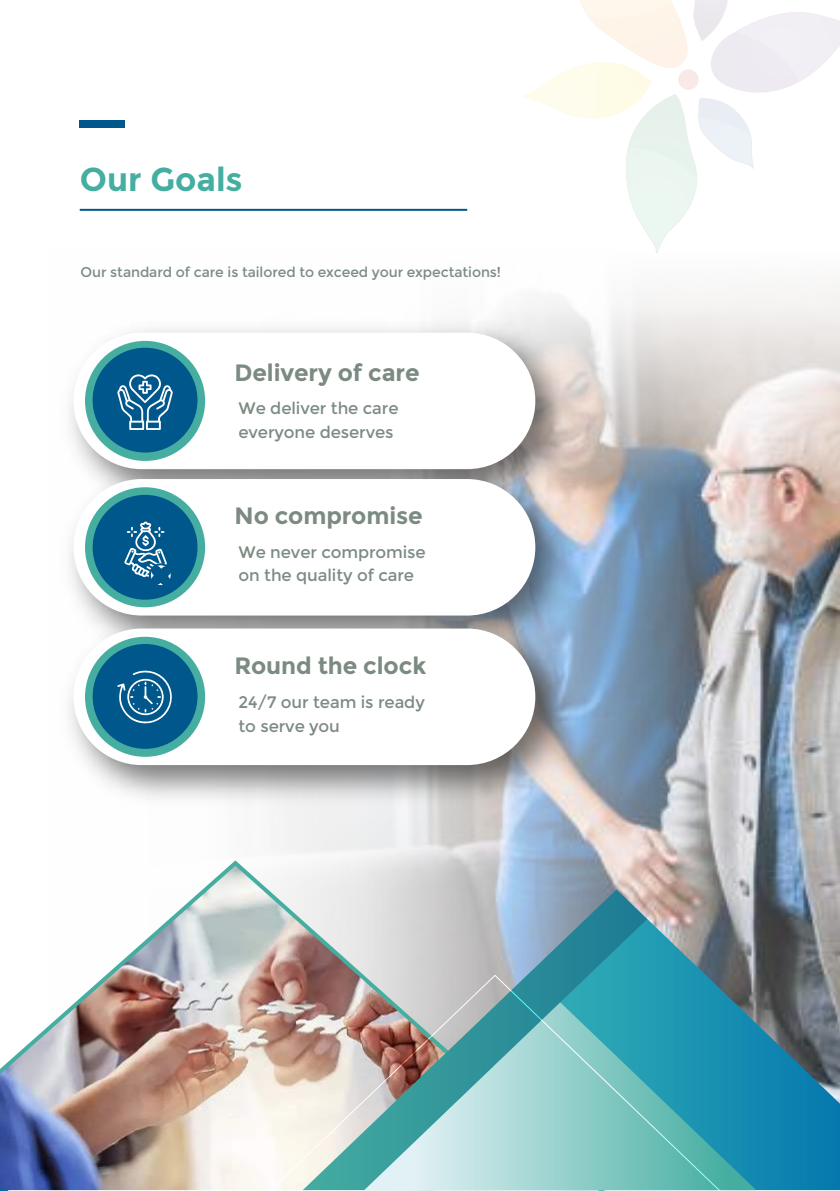
<style>
.page{position:relative;width:840px;height:1191px;background:#fff}
.page>*{position:absolute;margin:0;border:0;box-sizing:border-box;transform-origin:0 0}
.t1{font:700 33px "Montserrat";color:#46aea1}
.t2{font:700 23.6px "Montserrat";letter-spacing:-.005em;color:#7c8b82}
.t3{font:16.6px/23.6px "Montserrat";letter-spacing:-.005em;color:#7c8b82}
.t4{font:14px "Montserrat";letter-spacing:-.005em;color:#7c8b82}
</style>
<div class="page">
<img style="left:270px;top:488px;width:570px;height:401px">
<svg style="left:79px;top:208px;width:761px;height:280px"></svg>
<div style="left:80px;top:120px;width:45px;height:8px;background:#00578b"></div>
<hr style="left:80px;top:209px;width:387px;height:2px;background:#00578b">
<img style="left:0;top:858px;width:614px;height:332px">
<img style="left:303px;top:889px;width:537px;height:86px">
<svg style="left:353px;top:919px;width:487px;height:271px;background:#608d9e"></svg>
<svg style="left:741px;top:1002px;width:15px;height:188px;background:#1c89ab"></svg>
<svg style="left:248px;top:975px;width:493px;height:215px;background:#88b7b8"></svg>
<img style="left:70px;top:310px;width:516px;height:146px">
<div style="left:73px;top:333px;width:462px;height:136px;background:#fff;border-radius:68px"></div>
<div style="left:85px;top:341px;width:120px;height:120px;background:#46aea1;border-radius:50%"></div>
<img style="left:70px;top:456px;width:516px;height:150px">
<div style="left:73px;top:479px;width:462px;height:136px;background:#fff;border-radius:68px"></div>
<div style="left:85px;top:487px;width:120px;height:120px;background:#46aea1;border-radius:50%"></div>
<img style="left:69px;top:606px;width:517px;height:210px">
<div style="left:73px;top:628px;width:462px;height:137px;background:#fff;border-radius:68px"></div>
<div style="left:85px;top:637px;width:120px;height:120px;background:#46aea1;border-radius:50%"></div>
<div style="left:93px;top:348px;width:104px;height:105px;background:#00578b;border-radius:50%"></div>
<svg style="left:117px;top:374px;width:56px;height:56px"></svg>
<div style="left:93px;top:495px;width:104px;height:105px;background:#00578b;border-radius:50%"></div>
<svg style="left:124px;top:521px;width:56px;height:73px"></svg>
<div style="left:93px;top:644px;width:104px;height:105px;background:#00578b;border-radius:50%"></div>
<svg style="left:117px;top:670px;width:55px;height:53px"></svg>
<svg style="left:523px;top:0;width:317px;height:253px"></svg>
<h1 class="t1" style="left:80px;top:160px;width:164px">Our Goals</h1>
<p class="t4" style="left:81px;top:263px;width:422px">Our standard of care is tailored to exceed your expectations!</p>
<h2 class="t2" style="left:234px;top:358px;width:187px">Delivery of care</h2>
<p class="t3" style="left:238px;top:397px;width:162px">We deliver the care everyone deserves</p>
<h2 class="t2" style="left:234px;top:501px;width:190px">No compromise</h2>
<p class="t3" style="left:238px;top:540px;width:189px">We never compromise on the quality of care</p>
<h2 class="t2" style="left:234px;top:652px;width:193px">Round the clock</h2>
<p class="t3" style="left:238px;top:690px;width:188px">24/7 our team is ready to serve you</p>
</div>
